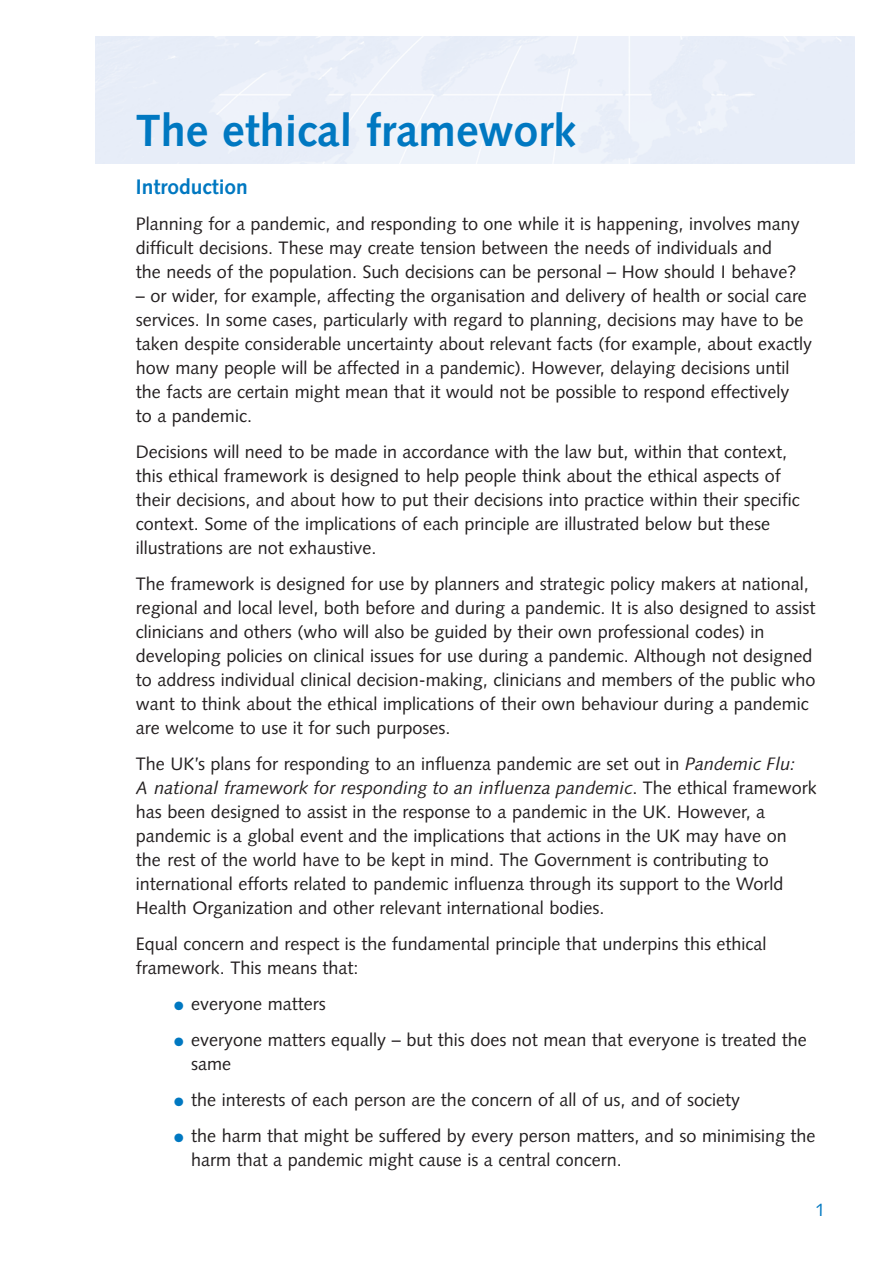
<style>
.page{position:relative;width:893px;height:1263px;background:#fff}
.page>*{position:absolute;margin:0;border:0;box-sizing:border-box;transform-origin:0 0}
.t1{font:700 45px "Syntax";color:#0078c1}
.t2{font:700 21px "Syntax";color:#0078c1}
.t3{font:18px/24px "Syntax";color:#231f20}
.t4{font:18px "Syntax";color:#0078c1}
.s1{font-style:italic}
.s2{color:#0078c1}
</style>
<div class="page">
<h1 class="t1" style="left:136px;top:113px;width:441px">The ethical framework</h1>
<p class="t2" style="left:136px;top:179px;width:114px">Introduction</p>
<p class="t3" style="left:136px;top:214px;width:665px">Planning for a pandemic, and responding to one while it is happening, involves many difficult decisions. These may create tension between the needs of individuals and the needs of the population. Such decisions can be personal – How should I behave?</p>
<p class="t3" style="left:136px;top:286px;width:677px">– or wider, for example, affecting the organisation and delivery of health or social care services. In some cases, particularly with regard to planning, decisions may have to be taken despite considerable uncertainty about relevant facts (for example, about exactly how many people will be affected in a pandemic). However, delaying decisions until the facts are certain might mean that it would not be possible to respond effectively<br>to a pandemic.</p>
<p class="t3" style="left:136px;top:442px;width:665px">Decisions will need to be made in accordance with the law but, within that context, this ethical framework is designed to help people think about the ethical aspects of their decisions, and about how to put their decisions into practice within their specific context. Some of the implications of each principle are illustrated below but these illustrations are not exhaustive.</p>
<p class="t3" style="left:136px;top:574px;width:681px">The framework is designed for use by planners and strategic policy makers at national, regional and local level, both before and during a pandemic. It is also designed to assist clinicians and others (who will also be guided by their own professional codes) in developing policies on clinical issues for use during a pandemic. Although not designed to address individual clinical decision-making, clinicians and members of the public who want to think about the ethical implications of their own behaviour during a pandemic are welcome to use it for such purposes.</p>
<p class="t3" style="left:136px;top:754px;width:682px">The UK’s plans for responding to an influenza pandemic are set out in <span class="s1">Pandemic Flu:<br>A national framework for responding to an influenza pandemic</span>. The ethical framework has been designed to assist in the response to a pandemic in the UK. However, a pandemic is a global event and the implications that actions in the UK may have on<br>the rest of the world have to be kept in mind. The Government is contributing to international efforts related to pandemic influenza through its support to the World Health Organization and other relevant international bodies.</p>
<p class="t3" style="left:136px;top:934px;width:632px">Equal concern and respect is the fundamental principle that underpins this ethical framework. This means that:</p>
<p class="t3" style="left:174px;top:994px;width:153px"><span class="s2">●</span> everyone matters</p>
<p class="t3" style="left:191px;top:1030px;width:617px;text-indent:-17px"><span class="s2">●</span> everyone matters equally – but this does not mean that everyone is treated the same</p>
<p class="t3" style="left:174px;top:1090px;width:567px"><span class="s2">●</span> the interests of each person are the concern of all of us, and of society</p>
<p class="t3" style="left:191px;top:1126px;width:626px;text-indent:-17px"><span class="s2">●</span> the harm that might be suffered by every person matters, and so minimising the harm that a pandemic might cause is a central concern.</p>
<p class="t4" style="left:815px;top:1203px;width:12px">1</p>
</div>
